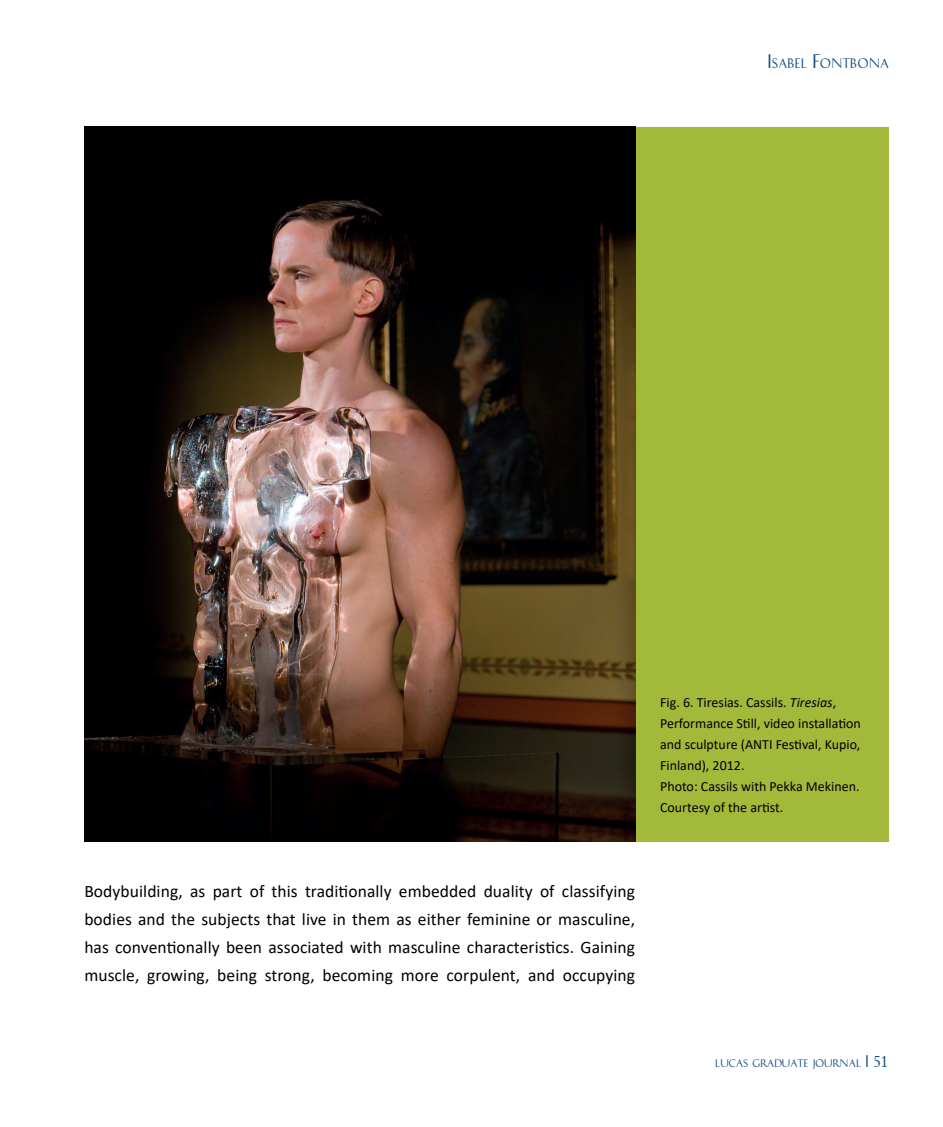
<style>
.page{position:relative;width:943px;height:1127px;background:#fff}
.page>*{position:absolute;margin:0;border:0;box-sizing:border-box;transform-origin:0 0}
.t1{font:17.5px/28px "Calibri";letter-spacing:.005em;color:#000001;text-align:justify}
.t2{font:14px/21px "Calibri";color:#000001}
.t3{font:12.25px "History Two";color:#0d4981}
.t4{font:9.8px "History Two";color:#0d4981}
.s1{font-size:17.5px}
.s2{font-style:italic}
.s3{font-size:14px}
</style>
<div class="page">
<div style="left:635px;top:126px;width:253px;height:715px;background:#a2b939"></div>
<img style="left:84px;top:127px;width:551px;height:714px">
<p class="t3" style="left:767px;top:55px;width:124px"><span class="s1">I</span>SABEL <span class="s1">F</span>ONTBONA</p>
<p class="t2" style="left:660px;top:691px;width:202px">Fig. 6. Tiresias. Cassils. <span class="s2">Tiresias</span>,<br>Performance Still, video installation and sculpture (ANTI Festival, Kupio,<br>Finland), 2012.<br>Photo: Cassils with Pekka Mekinen.<br>Courtesy of the artist.</p>
<p class="t1" style="left:84px;top:876px;width:552px">Bodybuilding, as part of this traditionally embedded duality of classifying bodies and the subjects that live in them as either feminine or masculine, has conventionally been associated with masculine characteristics. Gaining muscle, growing, being strong, becoming more corpulent, and occupying</p>
<p class="t4" style="left:715px;top:1057px;width:175px">LUCAS GRADUATE JOURNAL <span class="s3">| 51</span></p>
</div>
